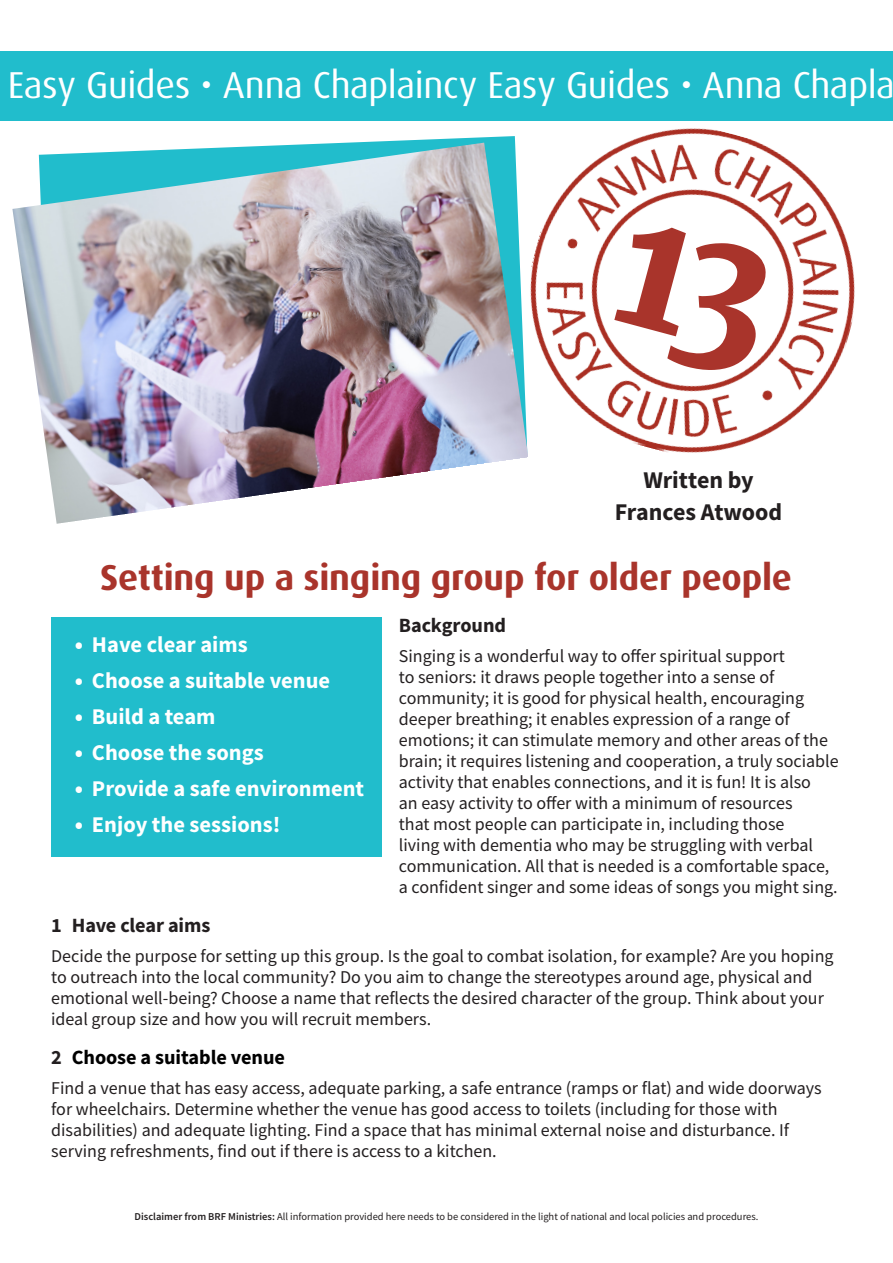
<style>
.page{position:relative;width:893px;height:1263px;background:#fff}
.page>*{position:absolute;margin:0;border:0;box-sizing:border-box;transform-origin:0 0}
.Anna_Chaplaincy_Easy_Guides{font:37.5px "Dax OT";letter-spacing:-.01em;color:#fff}
.AC_heading1{font:700 36px "Dax OT";letter-spacing:-.005em;color:#a9342b}
.AC_author{font:700 24px/31.5px "Source Sans Pro";letter-spacing:-.005em;color:#231f20;text-align:center}
.t1{font:700 22.5px "Source Sans Pro";color:#fff}
.AC_subheading{font:700 20.25px "Source Sans Pro";letter-spacing:-.005em;color:#231f20}
.AC_subheading-2{font:700 20.25px "Source Sans Pro";letter-spacing:-.005em;color:#000}
.AC_text0{font:18px/21px "Source Sans Pro";color:#231f20}
.AC_charity{font:10.5px "Source Sans Pro";color:#231f20}
.s1{font-size:24px}
.s2{color:#231f20}
.s3{font-weight:600}
</style>
<div class="page">
<div style="left:0;top:51px;width:893px;height:70px;background:#21bdcc"></div>
<div style="left:51px;top:617px;width:331px;height:239px;background:#21bdcc"></div>
<img style="left:530px;top:128px;width:325px;height:325px">
<svg style="left:340px;top:136px;width:176px;height:7px"></svg>
<img style="left:12px;top:143px;width:516px;height:381px">
<svg style="left:611px;top:218px;width:167px;height:164px"></svg>
<p class="Anna_Chaplaincy_Easy_Guides" style="left:8px;top:62px;width:889px">Easy Guides • Anna Chaplaincy Easy Guides • Anna Chapla</p>
<p class="AC_author" style="left:615px;top:464px;width:169px">Written by<br>Frances Atwood</p>
<p class="AC_heading1" style="left:100px;top:554px;width:693px">Setting up a singing group for older people</p>
<p class="t1" style="left:75px;top:629px;width:174px"><span class="s1">•</span> Have clear aims</p>
<p class="t1" style="left:75px;top:665px;width:257px"><span class="s1">•</span> Choose a suitable venue</p>
<p class="t1" style="left:75px;top:701px;width:142px"><span class="s1">•</span> Build a team</p>
<p class="t1" style="left:75px;top:737px;width:190px"><span class="s1">•</span> Choose the songs</p>
<p class="t1" style="left:75px;top:773px;width:291px"><span class="s1">•</span> Provide a safe environment</p>
<p class="t1" style="left:75px;top:809px;width:207px"><span class="s1">•</span> Enjoy the sessions!</p>
<p class="AC_subheading" style="left:399px;top:612px;width:109px">Background</p>
<p class="AC_text0" style="left:399px;top:645px;width:441px">Singing is a wonderful way to offer spiritual support<br>to seniors: it draws people together into a sense of community; it is good for physical health, encouraging deeper breathing; it enables expression of a range of emotions; it can stimulate memory and other areas of the brain; it requires listening and cooperation, a truly sociable activity that enables connections, and it is fun! It is also<br>an easy activity to offer with a minimum of resources<br>that most people can participate in, including those<br>living with dementia who may be struggling with verbal communication. All that is needed is a comfortable space, a confident singer and some ideas of songs you might sing.</p>
<p class="AC_subheading" style="left:51px;top:912px;width:161px">1 Have clear aims</p>
<p class="AC_text0" style="left:51px;top:945px;width:784px">Decide the purpose for setting up this group. Is the goal to combat isolation, for example? Are you hoping to outreach into the local community? Do you aim to change the stereotypes around age, physical and emotional well-being? Choose a name that reflects the desired character of the group. Think about your ideal group size and how you will recruit members.</p>
<p class="AC_subheading-2" style="left:51px;top:1044px;width:235px"><span class="s2">2</span> Choose a suitable venue</p>
<p class="AC_text0" style="left:51px;top:1077px;width:772px">Find a venue that has easy access, adequate parking, a safe entrance (ramps or flat) and wide doorways for wheelchairs. Determine whether the venue has good access to toilets (including for those with disabilities) and adequate lighting. Find a space that has minimal external noise and disturbance. If serving refreshments, find out if there is access to a kitchen.</p>
<p class="AC_charity" style="left:135px;top:1210px;width:625px"><span class="s3">Disclaimer from BRF Ministries:</span> All information provided here needs to be considered in the light of national and local policies and procedures.</p>
</div>
